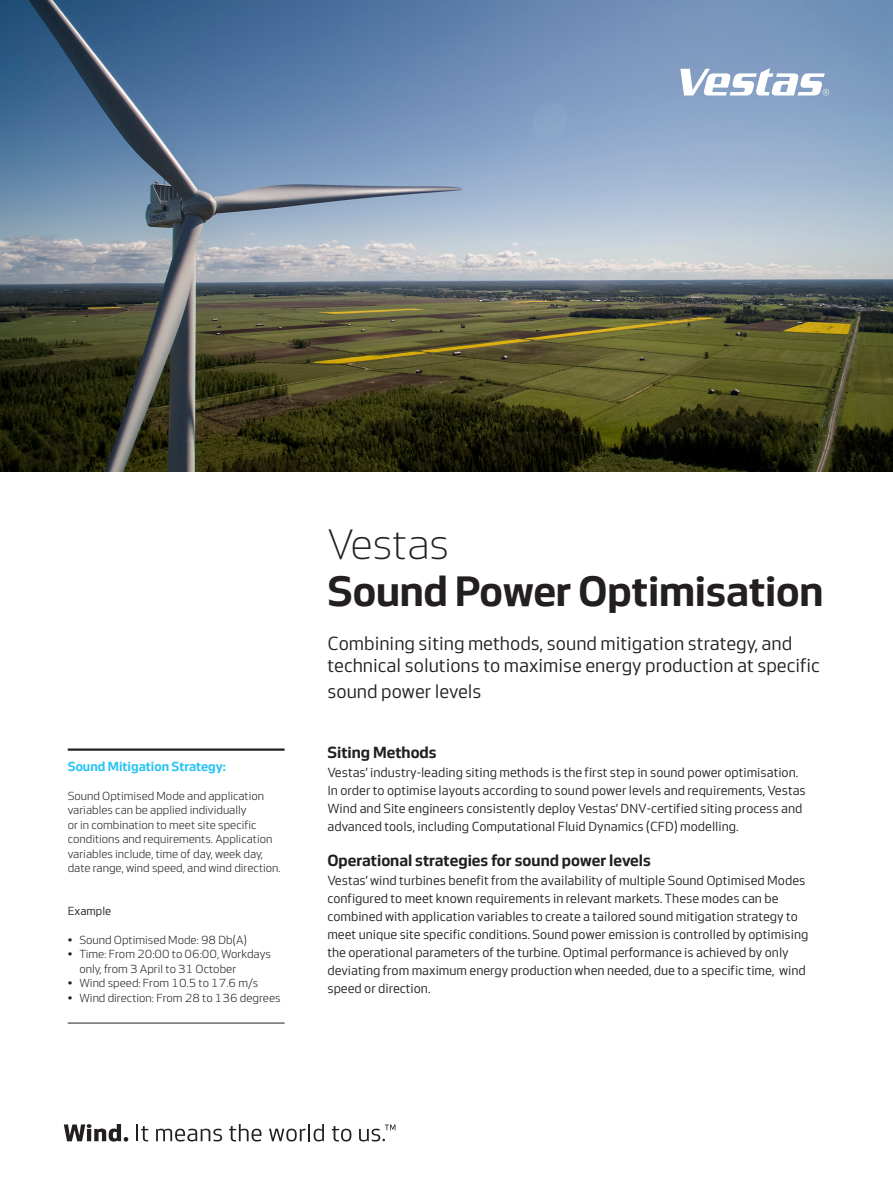
<style>
.page{position:relative;width:893px;height:1191px;background:#fff}
.page>*{position:absolute;margin:0;border:0;box-sizing:border-box;transform-origin:0 0}
.Headline_48{font:600 43.5px "Vestas Sans";letter-spacing:-.005em;color:#231f20}
.Headline_48-2{font:43.5px "Vestas Sans Headline";letter-spacing:-.005em;color:#231f20}
.Headline_48-3{font:19.5px/22.5px "Vestas Sans";color:#231f20}
.Sub_Headline{font:600 16.5px "Vestas Sans";color:#231f20}
.Body_Text{font:13.5px/18px "Vestas Sans";color:#231f20}
.Quotation_Heading{font:600 13.5px "Vestas Sans";color:#2bc4f3}
.Quotation_Bullets{font:12px "Vestas Sans Standard";color:#231f20}
.Quotation_Bullets-2{font:12px "Vestas Sans";color:#231f20}
</style>
<div class="page">
<hr style="left:68px;top:748px;width:217px;height:2px;background:#231f20">
<hr style="left:68px;top:1022px;width:217px;height:1px;background:#231f20">
<svg style="left:64px;top:1124px;width:64px;height:17px"></svg>
<svg style="left:136px;top:1124px;width:12px;height:17px"></svg>
<svg style="left:156px;top:1128px;width:66px;height:13px"></svg>
<svg style="left:229px;top:1124px;width:32px;height:17px"></svg>
<svg style="left:269px;top:1124px;width:55px;height:17px"></svg>
<svg style="left:332px;top:1126px;width:19px;height:15px"></svg>
<svg style="left:359px;top:1124px;width:36px;height:17px"></svg>
<img style="left:0;top:0;width:893px;height:471px">
<svg style="left:680px;top:51px;width:149px;height:44px"></svg>
<p class="Quotation_Heading" style="left:68px;top:759px;width:160px">Sound Mitigation Strategy:</p>
<p class="Quotation_Bullets" style="left:68px;top:789px;width:198px">Sound Optimised Mode and application</p>
<p class="Quotation_Bullets" style="left:68px;top:804px;width:180px">variables can be applied individually</p>
<p class="Quotation_Bullets" style="left:68px;top:818px;width:190px">or in combination to meet site specific</p>
<p class="Quotation_Bullets" style="left:68px;top:833px;width:206px">conditions and requirements. Application</p>
<p class="Quotation_Bullets" style="left:68px;top:847px;width:197px">variables include, time of day, week day,</p>
<p class="Quotation_Bullets" style="left:68px;top:861px;width:214px">date range, wind speed, and wind direction.</p>
<p class="Quotation_Bullets-2" style="left:68px;top:905px;width:45px">Example</p>
<p class="Quotation_Bullets" style="left:68px;top:933px;width:181px">• Sound Optimised Mode: 98 Db(A)</p>
<p class="Quotation_Bullets" style="left:68px;top:948px;width:205px">• Time: From 20:00 to 06:00, Workdays</p>
<p class="Quotation_Bullets" style="left:79px;top:962px;width:158px">only, from 3 April to 31 October</p>
<p class="Quotation_Bullets" style="left:68px;top:977px;width:192px">• Wind speed: From 10.5 to 17.6 m/s</p>
<p class="Quotation_Bullets" style="left:68px;top:991px;width:214px">• Wind direction: From 28 to 136 degrees</p>
<p class="Headline_48-2" style="left:327px;top:522px;width:123px">Vestas</p>
<p class="Headline_48" style="left:327px;top:567px;width:498px">Sound Power Optimisation</p>
<p class="Headline_48-3" style="left:327px;top:631px;width:494px">Combining siting methods, sound mitigation strategy, and technical solutions to maximise energy production at specific</p>
<p class="Headline_48-3" style="left:327px;top:679px;width:156px">sound power levels</p>
<p class="Sub_Headline" style="left:327px;top:743px;width:111px">Siting Methods</p>
<p class="Body_Text" style="left:327px;top:764px;width:480px">Vestas’ industry-leading siting methods is the first step in sound power optimisation.<br>In order to optimise layouts according to sound power levels and requirements, Vestas Wind and Site engineers consistently deploy Vestas’ DNV-certified siting process and advanced tools, including Computational Fluid Dynamics (CFD) modelling.</p>
<p class="Sub_Headline" style="left:327px;top:851px;width:325px">Operational strategies for sound power levels</p>
<p class="Body_Text" style="left:327px;top:872px;width:483px">Vestas’ wind turbines benefit from the availability of multiple Sound Optimised Modes configured to meet known requirements in relevant markets. These modes can be combined with application variables to create a tailored sound mitigation strategy to meet unique site specific conditions. Sound power emission is controlled by optimising the operational parameters of the turbine. Optimal performance is achieved by only deviating from maximum energy production when needed, due to a specific time, wind speed or direction.</p>
</div>
